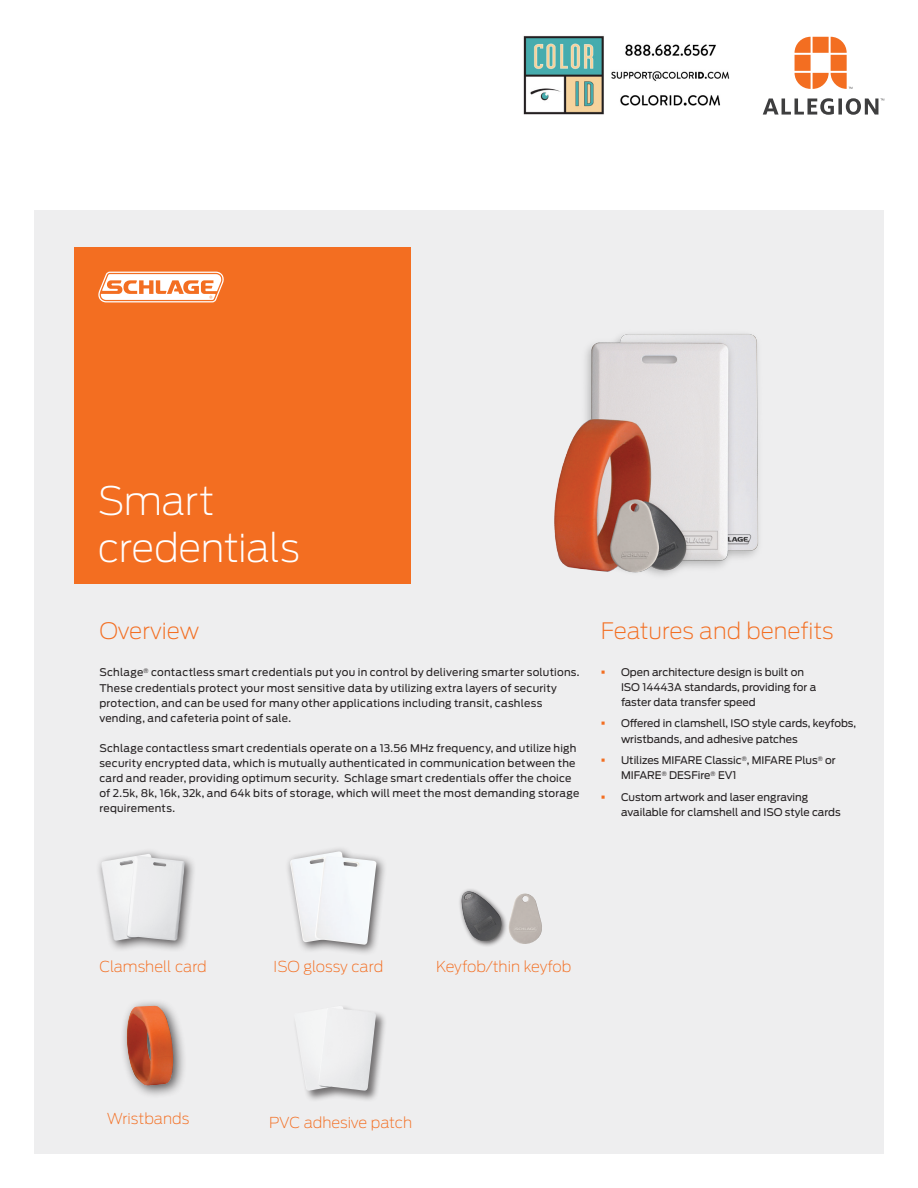
<style>
.page{position:relative;width:918px;height:1188px;background:#fff}
.page>*{position:absolute;margin:0;border:0;box-sizing:border-box;transform-origin:0 0}
.Headline_26_31pt{font:200 39px/46.5px "Antenna";letter-spacing:-.015em;color:#fff}
.Section_subhead_15_1{font:200 22.5px "Antenna";color:#f36e21}
.Body_bullets_7_10pt{font:200 15px "Antenna";color:#f36e21}
.Body_text_8_5_12pt{font:10.5px/15px "Antenna";letter-spacing:.015em;color:#231f20}
.s1{color:#f36e21}
</style>
<div class="page">
<svg style="left:795px;top:37px;width:57px;height:52px"></svg>
<svg style="left:763px;top:98px;width:121px;height:17px"></svg>
<div style="left:34px;top:210px;width:850px;height:944px;background:#eeeeef"></div>
<div style="left:74px;top:247px;width:337px;height:336px;background:#f36e21"></div>
<div style="left:95px;top:848px;width:102px;height:104px;background:#231f20;opacity:.75"></div>
<img style="left:101px;top:854px;width:84px;height:87px">
<div style="left:284px;top:846px;width:103px;height:110px;background:#231f20;opacity:.75"></div>
<img style="left:290px;top:851px;width:65px;height:91px">
<img style="left:315px;top:856px;width:61px;height:89px">
<div style="left:458px;top:888px;width:50px;height:60px;background:#231f20;opacity:.75"></div>
<img style="left:461px;top:891px;width:41px;height:54px">
<img style="left:506px;top:893px;width:36px;height:51px">
<div style="left:293px;top:1005px;width:94px;height:97px;background:#231f20;opacity:.6"></div>
<img style="left:294px;top:1006px;width:82px;height:86px">
<div style="left:119px;top:999px;width:68px;height:100px;background:#231f20;opacity:.75"></div>
<img style="left:127px;top:1006px;width:46px;height:80px">
<img style="left:554px;top:333px;width:205px;height:243px">
<svg style="left:98px;top:272px;width:126px;height:30px"></svg>
<img style="left:523px;top:36px;width:207px;height:79px">
<p class="Headline_26_31pt" style="left:98px;top:478px;width:203px">Smart credentials</p>
<p class="Section_subhead_15_1" style="left:99px;top:618px;width:101px">Overview</p>
<p class="Body_text_8_5_12pt" style="left:99px;top:665px;width:482px">Schlage<sup>®</sup> contactless smart credentials put you in control by delivering smarter solutions.<br>These credentials protect your most sensitive data by utilizing extra layers of security protection, and can be used for many other applications including transit, cashless vending, and cafeteria point of sale.</p>
<p class="Body_text_8_5_12pt" style="left:99px;top:740px;width:482px">Schlage contactless smart credentials operate on a 13.56 MHz frequency, and utilize high security encrypted data, which is mutually authenticated in communication between the card and reader, providing optimum security. Schlage smart credentials offer the choice of 2.5k, 8k, 16k, 32k, and 64k bits of storage, which will meet the most demanding storage requirements.</p>
<p class="Section_subhead_15_1" style="left:601px;top:618px;width:234px">Features and benefits</p>
<p class="Body_text_8_5_12pt" style="left:621px;top:664px;width:197px;text-indent:-20px"><span class="s1">▪</span> Open architecture design is built on<br>ISO 14443A standards, providing for a faster data transfer speed</p>
<p class="Body_text_8_5_12pt" style="left:621px;top:716px;width:237px;text-indent:-20px"><span class="s1">▪</span> Offered in clamshell, ISO style cards, keyfobs, wristbands, and adhesive patches</p>
<p class="Body_text_8_5_12pt" style="left:621px;top:753px;width:216px;text-indent:-20px"><span class="s1">▪</span> Utilizes MIFARE Classic<sup>®</sup>, MIFARE Plus<sup>®</sup> or<br>MIFARE<sup>®</sup> DESFire<sup>®</sup> EV1</p>
<p class="Body_text_8_5_12pt" style="left:621px;top:790px;width:221px;text-indent:-20px"><span class="s1">▪</span> Custom artwork and laser engraving available for clamshell and ISO style cards</p>
<p class="Body_bullets_7_10pt" style="left:99px;top:958px;width:109px">Clamshell card</p>
<p class="Body_bullets_7_10pt" style="left:274px;top:958px;width:111px">ISO glossy card</p>
<p class="Body_bullets_7_10pt" style="left:436px;top:958px;width:137px">Keyfob/thin keyfob</p>
<p class="Body_bullets_7_10pt" style="left:107px;top:1110px;width:84px">Wristbands</p>
<p class="Body_bullets_7_10pt" style="left:269px;top:1114px;width:144px">PVC adhesive patch</p>
</div>
